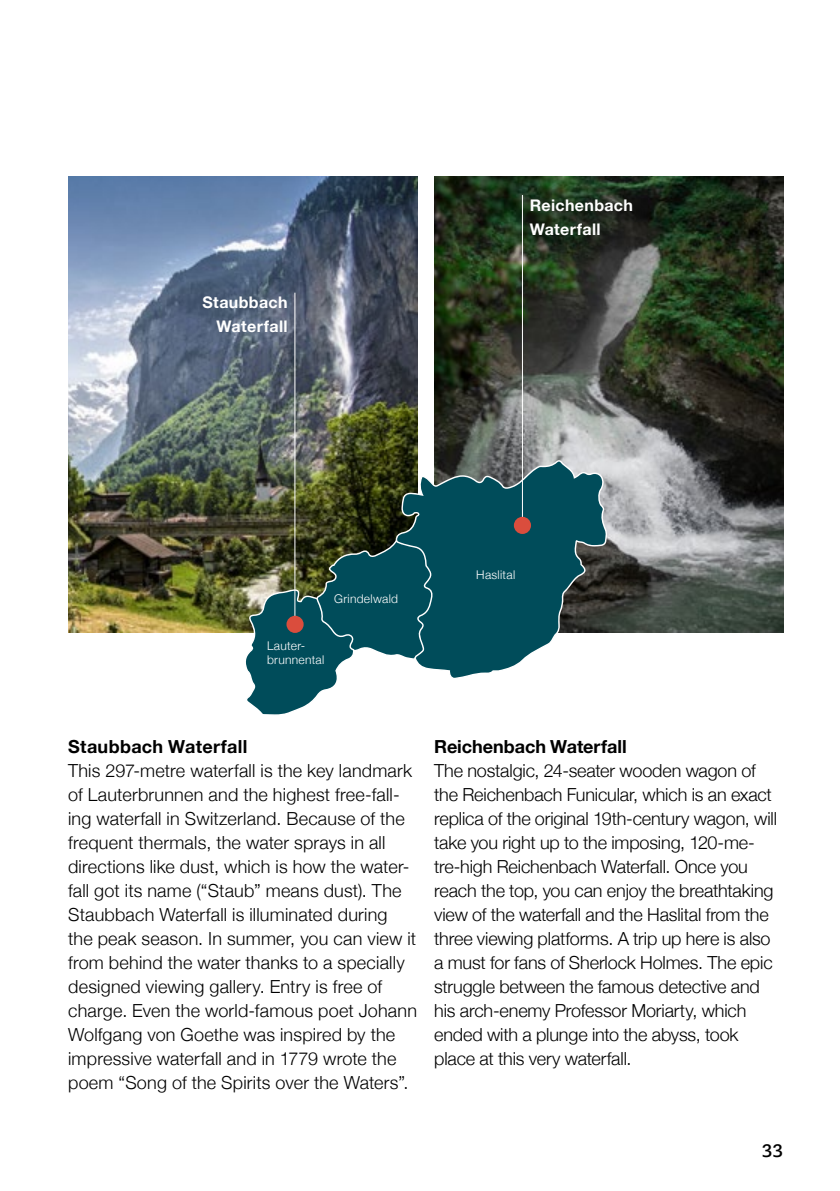
<style>
.page{position:relative;width:840px;height:1191px;background:#fff}
.page>*{position:absolute;margin:0;border:0;box-sizing:border-box;transform-origin:0 0}
.t1{font:300 18px/24px "Helvetica Neue";letter-spacing:-.005em;color:#000}
.t2{font:700 18px "Helvetica Neue";color:#000}
.t3{font:700 18px "Helvetica Neue";letter-spacing:.02em;color:#000}
.t4{font:700 18px "Caecilia LT Pro 75";color:#000}
.t5{font:700 16px/24px "Helvetica Neue";letter-spacing:.02em;color:#fff}
.t6{font:300 12px/14px "Helvetica Neue";letter-spacing:.025em;color:#fff}
</style>
<div class="page">
<img style="left:68px;top:177px;width:349px;height:456px">
<img style="left:434px;top:177px;width:348px;height:456px">
<img style="left:243px;top:427px;width:192px;height:288px">
<svg style="left:395px;top:460px;width:212px;height:219px;background:#2e646d"></svg>
<div style="left:527px;top:195px;width:124px;height:57px;background:#000;opacity:.75"></div>
<hr style="left:521px;top:195px;width:1px;height:331px;background:#fff">
<hr style="left:294px;top:293px;width:1px;height:331px;background:#fff">
<div style="left:286px;top:616px;width:17px;height:17px;background:#da4d3d;border-radius:50%"></div>
<div style="left:513px;top:517px;width:17px;height:17px;background:#da4d3d;border-radius:50%"></div>
<p class="t5" style="left:202px;top:291px;width:87px;text-align:right">Staubbach<br>Waterfall</p>
<p class="t5" style="left:529px;top:193px;width:105px">Reichenbach<br>Waterfall</p>
<p class="t6" style="left:334px;top:590px;width:65px">Grindelwald</p>
<p class="t6" style="left:267px;top:638px;width:59px">Lauter&shy;brunnental</p>
<p class="t6" style="left:476px;top:567px;width:40px">Haslital</p>
<p class="t3" style="left:68px;top:732px;width:181px">Staubbach Waterfall</p>
<p class="t1" style="left:68px;top:757px;width:350px">This 297-metre waterfall is the key landmark of Lauterbrunnen and the highest free-fall&shy;ing waterfall in Switzerland. Because of the frequent thermals, the water sprays in all directions like dust, which is how the water&shy;fall got its name (“Staub” means dust). The Staubbach Waterfall is illuminated during<br>the peak season. In summer, you can view it from behind the water thanks to a specially designed viewing gallery. Entry is free of charge. Even the world-famous poet Johann Wolfgang von Goethe was inspired by the impressive waterfall and in 1779 wrote the poem “Song of the Spirits over the Waters”.</p>
<p class="t2" style="left:434px;top:732px;width:194px">Reichenbach Waterfall</p>
<p class="t1" style="left:434px;top:757px;width:344px">The nostalgic, 24-seater wooden wagon of the Reichenbach Funicular, which is an exact replica of the original 19th-century wagon, will take you right up to the imposing, 120-me&shy;tre-high Reichenbach Waterfall. Once you reach the top, you can enjoy the breathtaking view of the waterfall and the Haslital from the three viewing platforms. A trip up here is also a must for fans of Sherlock Holmes. The epic struggle between the famous detective and his arch-enemy Professor Moriarty, which ended with a plunge into the abyss, took place at this very waterfall.</p>
<p class="t4" style="left:761px;top:1138px;width:23px">33</p>
</div>
